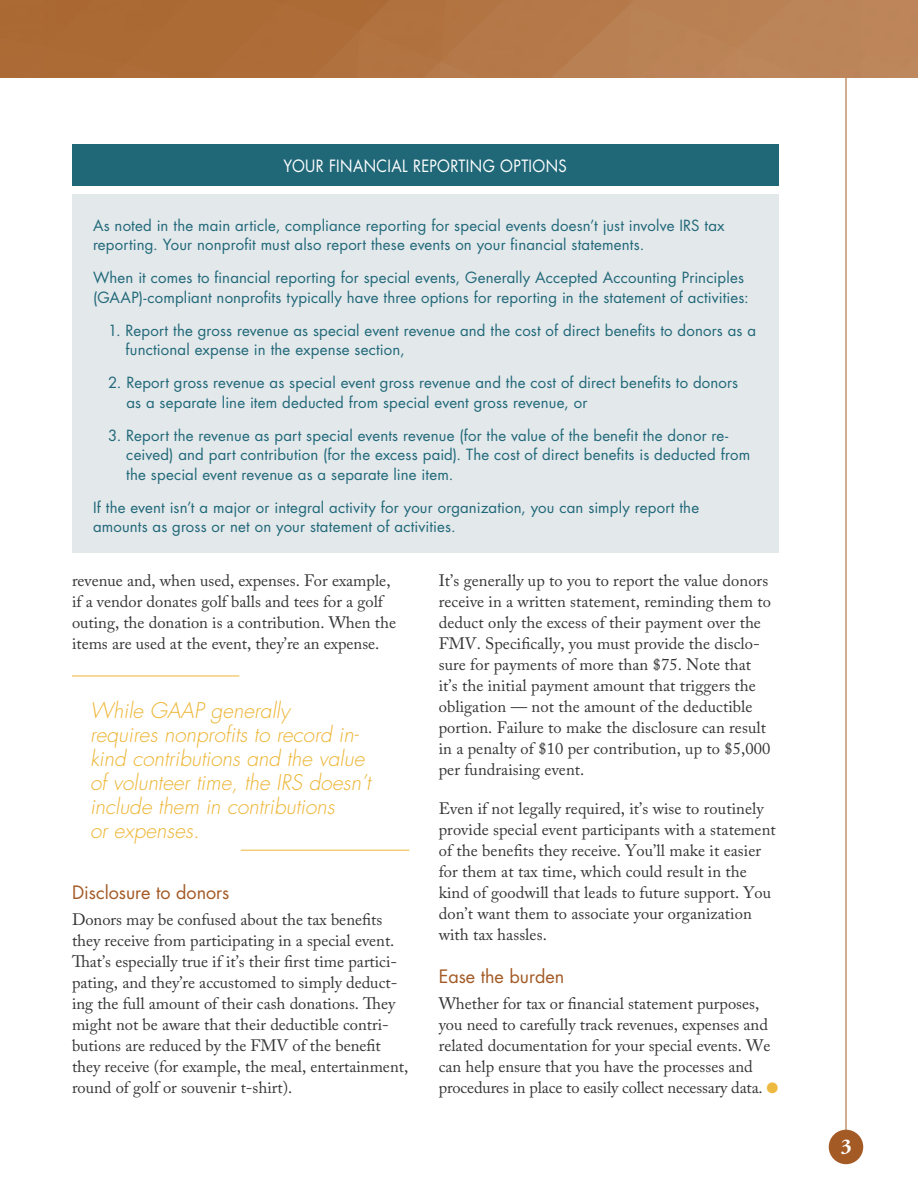
<style>
.page{position:relative;width:918px;height:1188px;background:#fff}
.page>*{position:absolute;margin:0;border:0;box-sizing:border-box;transform-origin:0 0}
.t1{font:italic 300 21px/24px "Futura Std";color:#edb432}
.t2{font:700 21px "Adobe Garamond Pro";color:#fff}
.t3{font:18px "Futura Std";color:#a35a25}
.t4{font:16.5px/21px "Adobe Caslon Pro";color:#363536}
.t5{font:16.5px "Futura Std";letter-spacing:.025em;color:#fff;scale:.9 1}
.t6{font:15px/19.5px "Futura Std";letter-spacing:.01em;color:#206878}
.s1{color:#eeb941}
</style>
<div class="page">
<hr style="left:846px;top:78px;width:1px;height:1054px;background:#a35a25">
<div style="left:829px;top:1130px;width:34px;height:34px;background:#a35a25;border-radius:50%"></div>
<img style="left:0;top:0;width:918px;height:78px">
<div style="left:72px;top:144px;width:706px;height:41px;background:#206878"></div>
<div style="left:72px;top:194px;width:706px;height:359px;background:#e3e8eb"></div>
<hr style="left:241px;top:850px;width:168px;height:1px;background:#edb432">
<hr style="left:72px;top:676px;width:167px;height:1px;background:#edb432">
<p class="t5" style="left:284px;top:155px;width:316px">YOUR FINANCIAL REPORTING OPTIONS</p>
<p class="t6" style="left:93px;top:216px;width:633px">As noted in the main article, compliance reporting for special events doesn’t just involve IRS tax reporting. Your nonprofit must also report these events on your financial statements.</p>
<p class="t6" style="left:93px;top:268px;width:657px">When it comes to financial reporting for special events, Generally Accepted Accounting Principles (GAAP)-compliant nonprofits typically have three options for reporting in the statement of activities:</p>
<p class="t6" style="left:126px;top:321px;width:632px;text-indent:-18px">1. Report the gross revenue as special event revenue and the cost of direct benefits to donors as a functional expense in the expense section,</p>
<p class="t6" style="left:126px;top:373px;width:613px;text-indent:-18px">2. Report gross revenue as special event gross revenue and the cost of direct benefits to donors as a separate line item deducted from special event gross revenue, or</p>
<p class="t6" style="left:126px;top:426px;width:625px;text-indent:-18px">3. Report the revenue as part special events revenue (for the value of the benefit the donor re&shy;ceived) and part contribution (for the excess paid). The cost of direct benefits is deducted from the special event revenue as a separate line item.</p>
<p class="t6" style="left:93px;top:498px;width:608px">If the event isn’t a major or integral activity for your organization, you can simply report the amounts as gross or net on your statement of activities.</p>
<p class="t4" style="left:72px;top:570px;width:326px">revenue and, when used, expenses. For example, if a vendor donates golf balls and tees for a golf outing, the donation is a contribution. When the items are used at the event, they’re an expense.</p>
<p class="t1" style="left:90px;top:699px;width:282px">While GAAP generally<br>requires nonprofits to record in&shy;kind contributions and the value of volunteer time, the IRS doesn’t include them in contributions<br>or expenses.</p>
<p class="t3" style="left:72px;top:881px;width:159px">Disclosure to donors</p>
<p class="t4" style="left:72px;top:909px;width:338px">Donors may be confused about the tax benefits they receive from participating in a special event.<br>That’s especially true if it’s their first time partici&shy;pating, and they’re accustomed to simply deduct&shy;ing the full amount of their cash donations. They might not be aware that their deductible contri&shy;butions are reduced by the FMV of the benefit they receive (for example, the meal, entertainment, round of golf or souvenir t-shirt).</p>
<p class="t4" style="left:439px;top:570px;width:334px">It’s generally up to you to report the value donors receive in a written statement, reminding them to deduct only the excess of their payment over the FMV. Specifically, you must provide the disclo&shy;sure for payments of more than $75. Note that it’s the initial payment amount that triggers the obligation — not the amount of the deductible portion. Failure to make the disclosure can result in a penalty of $10 per contribution, up to $5,000 per fundraising event.</p>
<p class="t4" style="left:439px;top:798px;width:339px">Even if not legally required, it’s wise to routinely provide special event participants with a statement of the benefits they receive. You’ll make it easier for them at tax time, which could result in the kind of goodwill that leads to future support. You don’t want them to associate your organization with tax hassles.</p>
<p class="t3" style="left:439px;top:965px;width:127px">Ease the burden</p>
<p class="t4" style="left:439px;top:993px;width:341px">Whether for tax or financial statement purposes, you need to carefully track revenues, expenses and related documentation for your special events. We can help ensure that you have the processes and procedures in place to easily collect necessary data. <span class="s1">●</span></p>
<p class="t2" style="left:841px;top:1134px;width:12px">3</p>
</div>
